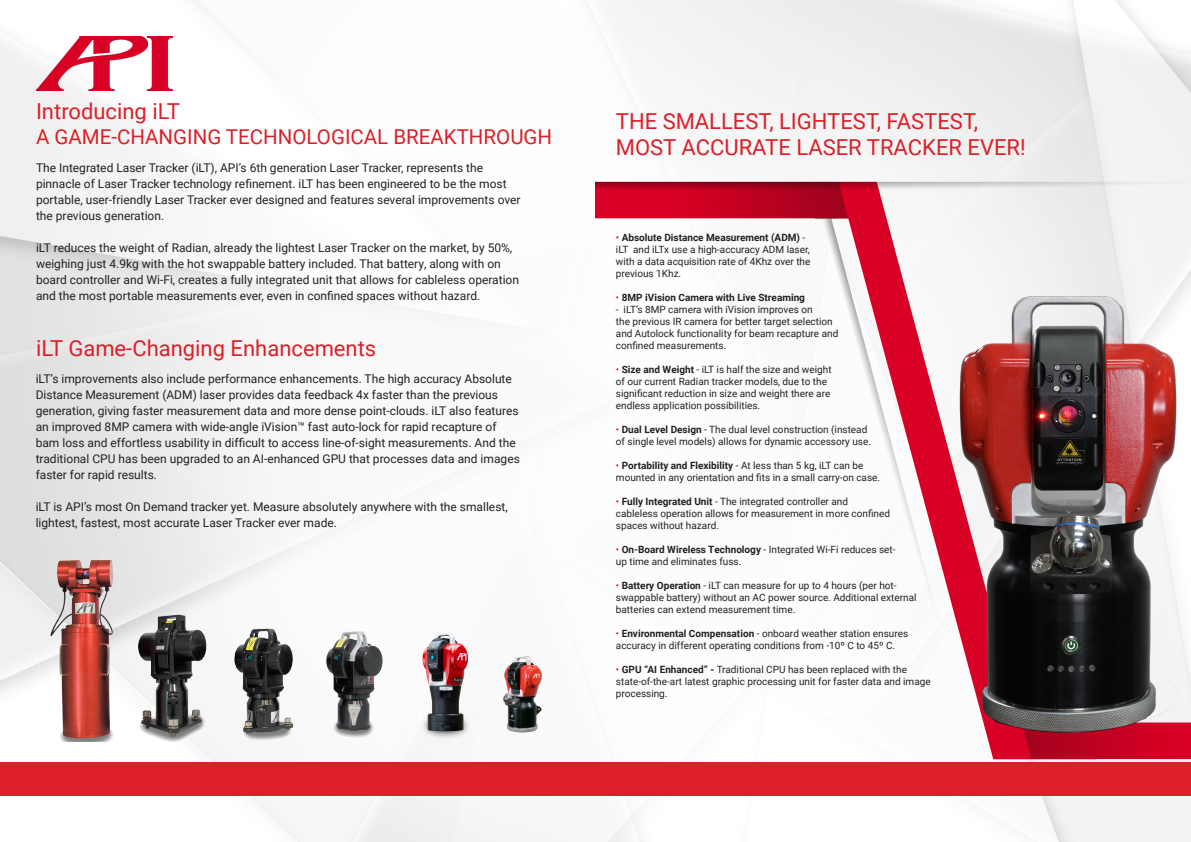
<style>
.page{position:relative;width:1191px;height:842px;background:#fff}
.page>*{position:absolute;margin:0;border:0;box-sizing:border-box;transform-origin:0 0}
.t1{font:22px "Roboto";color:#dc1f28}
.t2{font:20.5px "Roboto";color:#dc1f28}
.t3{font:12px/16px "Roboto";color:#231f20}
.t4{font:10px/12px "Roboto";color:#231f20}
.t5{font:700 10px "Roboto";color:#231f20}
.s1{color:#dc1f28}
.s2{font-weight:700}
.s3{font-weight:400;color:#dc1f28}
</style>
<div class="page">
<img style="left:0;top:0;width:1191px;height:842px">
<div style="left:0;top:762px;width:1191px;height:34px;background:#dc1f28"></div>
<img style="left:36px;top:36px;width:136px;height:54px">
<img style="left:595px;top:171px;width:596px;height:591px">
<img style="left:953px;top:293px;width:229px;height:441px">
<img style="left:31px;top:553px;width:440px;height:189px">
<img style="left:499px;top:654px;width:45px;height:79px">
<p class="t1" style="left:36px;top:96px;width:145px">Introducing iLT</p>
<p class="t2" style="left:36px;top:122px;width:518px">A GAME-CHANGING TECHNOLOGICAL BREAKTHROUGH</p>
<p class="t3" style="left:36px;top:159px;width:486px">The Integrated Laser Tracker (iLT), API’s 6th generation Laser Tracker, represents the pinnacle of Laser Tracker technology refinement. iLT has been engineered to be the most portable, user-friendly Laser Tracker ever designed and features several improvements over the previous generation.</p>
<p class="t3" style="left:36px;top:239px;width:484px">iLT reduces the weight of Radian, already the lightest Laser Tracker on the market, by 50%, weighing just 4.9kg with the hot swappable battery included. That battery, along with on board controller and Wi-Fi, creates a fully integrated unit that allows for cableless operation and the most portable measurements ever, even in confined spaces without hazard.</p>
<p class="t1" style="left:36px;top:332px;width:342px">iLT Game-Changing Enhancements</p>
<p class="t3" style="left:36px;top:370px;width:486px">iLT’s improvements also include performance enhancements. The high accuracy Absolute Distance Measurement (ADM) laser provides data feedback 4x faster than the previous generation, giving faster measurement data and more dense point-clouds. iLT also features an improved 8MP camera with wide-angle iVision™ fast auto-lock for rapid recapture of bam loss and effortless usability in difficult to access line-of-sight measurements. And the traditional CPU has been upgraded to an AI-enhanced GPU that processes data and images faster for rapid results.</p>
<p class="t3" style="left:36px;top:498px;width:473px">iLT is API’s most On Demand tracker yet. Measure absolutely anywhere with the smallest, lightest, fastest, most accurate Laser Tracker ever made.</p>
<p class="t1" style="left:616px;top:106px;width:364px">THE SMALLEST, LIGHTEST, FASTEST,</p>
<p class="t1" style="left:616px;top:132px;width:411px">MOST ACCURATE LASER TRACKER EVER!</p>
<p class="t4" style="left:616px;top:231px;width:196px"><span class="s1">•</span> <span class="s2">Absolute Distance Measurement (ADM)</span> - iLT and iLTx use a high-accuracy ADM laser, with a data acquisition rate of 4Khz over the previous 1Khz.</p>
<p class="t5" style="left:616px;top:290px;width:191px"><span class="s3">•</span> 8MP iVision Camera with Live Streaming</p>
<p class="t4" style="left:616px;top:303px;width:224px">- iLT’s 8MP camera with iVision improves on<br>the previous IR camera for better target selection and Autolock functionality for beam recapture and confined measurements.</p>
<p class="t4" style="left:616px;top:363px;width:217px"><span class="s1">•</span> <span class="s2">Size and Weight</span> - iLT is half the size and weight of our current Radian tracker models, due to the significant reduction in size and weight there are endless application possibilities.</p>
<p class="t4" style="left:616px;top:423px;width:257px"><span class="s1">•</span> <span class="s2">Dual Level Design</span> - The dual level construction (instead of single level models) allows for dynamic accessory use.</p>
<p class="t4" style="left:616px;top:459px;width:266px"><span class="s1">•</span> <span class="s2">Portability and Flexibility</span> - At less than 5 kg, iLT can be mounted in any orientation and fits in a small carry-on case.</p>
<p class="t4" style="left:616px;top:495px;width:276px"><span class="s1">•</span> <span class="s2">Fully Integrated Unit</span> - The integrated controller and cableless operation allows for measurement in more confined spaces without hazard.</p>
<p class="t4" style="left:616px;top:543px;width:281px"><span class="s1">•</span> <span class="s2">On-Board Wireless Technology</span> - Integrated Wi-Fi reduces set&shy;up time and eliminates fuss.</p>
<p class="t4" style="left:616px;top:579px;width:302px"><span class="s1">•</span> <span class="s2">Battery Operation</span> - iLT can measure for up to 4 hours (per hot&shy;swappable battery) without an AC power source. Additional external batteries can extend measurement time.</p>
<p class="t4" style="left:616px;top:627px;width:294px"><span class="s1">•</span> <span class="s2">Environmental Compensation</span> - onboard weather station ensures accuracy in different operating conditions from -10º C to 45º C.</p>
<p class="t4" style="left:616px;top:663px;width:316px"><span class="s1">•</span> <span class="s2">GPU “AI Enhanced” -</span> Traditional CPU has been replaced with the state-of-the-art latest graphic processing unit for faster data and image processing.</p>
</div>
